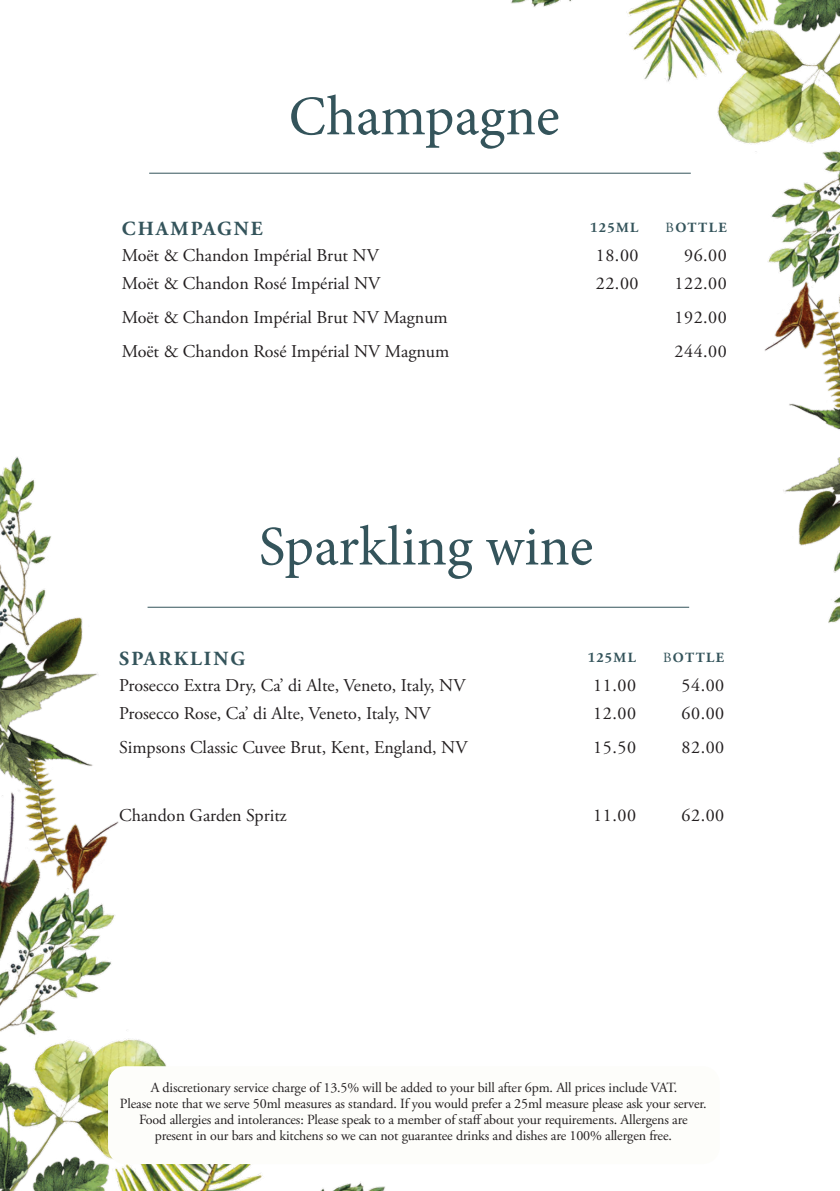
<style>
.page{position:relative;width:840px;height:1191px;background:#fff}
.page>*{position:absolute;margin:0;border:0;box-sizing:border-box;transform-origin:0 0}
.t1{font:56px "Minion Pro";letter-spacing:-.005em;color:#34545b}
.Subheader_left_aligned{font:700 20px "Adobe Garamond Pro";letter-spacing:.105em;color:#34545b}
.t2{font:18px "Adobe Garamond Pro";color:#231f20}
.t3{font:14px/16px "Adobe Garamond Pro";letter-spacing:-.01em;color:#231f20;text-align:center}
.Subheader_left_aligned-2{font:700 14px "Adobe Garamond Pro";letter-spacing:.105em;color:#34545b}
.s1{font-family:"Palatino"}
.s2{font-weight:400}
</style>
<div class="page">
<img style="left:0;top:0;width:839px;height:1191px">
<hr style="left:149px;top:173px;width:541px;height:1px;background:#34545b">
<div style="left:108px;top:1066px;width:611px;height:98px;background:#fdfdfa;border-radius:17px"></div>
<hr style="left:147px;top:607px;width:541px;height:1px;background:#34545b">
<p class="t1" style="left:288px;top:79px;width:272px">Champagne</p>
<p class="Subheader_left_aligned" style="left:122px;top:217px;width:142px">CHAMPAGNE</p>
<p class="Subheader_left_aligned-2" style="left:590px;top:219px;width:49px"><span class="s1">1</span>25ML</p>
<p class="Subheader_left_aligned-2" style="left:665px;top:219px;width:63px"><span class="s2">B</span>OTTLE</p>
<p class="t2" style="left:122px;top:244px;width:258px">Moët &amp; Chandon Impérial Brut NV</p>
<p class="t2" style="left:595px;top:244px;width:44px">18.00</p>
<p class="t2" style="left:683px;top:244px;width:44px">96.00</p>
<p class="t2" style="left:122px;top:272px;width:260px">Moët &amp; Chandon Rosé Impérial NV</p>
<p class="t2" style="left:595px;top:272px;width:44px">22.00</p>
<p class="t2" style="left:674px;top:272px;width:54px">122.00</p>
<p class="t2" style="left:122px;top:306px;width:327px">Moët &amp; Chandon Impérial Brut NV Magnum</p>
<p class="t2" style="left:674px;top:306px;width:54px">192.00</p>
<p class="t2" style="left:122px;top:340px;width:329px">Moët &amp; Chandon Rosé Impérial NV Magnum</p>
<p class="t2" style="left:674px;top:340px;width:54px">244.00</p>
<p class="t1" style="left:258px;top:509px;width:336px">Sparkling wine</p>
<p class="Subheader_left_aligned" style="left:119px;top:647px;width:127px">SPARKLING</p>
<p class="Subheader_left_aligned-2" style="left:587px;top:649px;width:49px"><span class="s1">1</span>25ML</p>
<p class="Subheader_left_aligned-2" style="left:662px;top:649px;width:63px"><span class="s2">B</span>OTTLE</p>
<p class="t2" style="left:119px;top:674px;width:347px">Prosecco Extra Dry, Ca’ di Alte, Veneto, Italy, NV</p>
<p class="t2" style="left:593px;top:674px;width:44px">11.00</p>
<p class="t2" style="left:681px;top:674px;width:44px">54.00</p>
<p class="t2" style="left:119px;top:702px;width:313px">Prosecco Rose, Ca’ di Alte, Veneto, Italy, NV</p>
<p class="t2" style="left:593px;top:702px;width:44px">12.00</p>
<p class="t2" style="left:681px;top:702px;width:44px">60.00</p>
<p class="t2" style="left:119px;top:736px;width:350px">Simpsons Classic Cuvee Brut, Kent, England, NV</p>
<p class="t2" style="left:593px;top:736px;width:44px">15.50</p>
<p class="t2" style="left:681px;top:736px;width:44px">82.00</p>
<p class="t2" style="left:119px;top:804px;width:169px">Chandon Garden Spritz</p>
<p class="t2" style="left:593px;top:804px;width:44px">11.00</p>
<p class="t2" style="left:681px;top:804px;width:44px">62.00</p>
<p class="t3" style="left:120px;top:1080px;width:588px">A discretionary service charge of 13.5% will be added to your bill after 6pm. All prices include VAT.<br>Please note that we serve 50ml measures as standard. If you would prefer a 25ml measure please ask your server.<br>Food allergies and intolerances: Please speak to a member of staff about your requirements. Allergens are present in our bars and kitchens so we can not guarantee drinks and dishes are 100% allergen free.</p>
</div>
